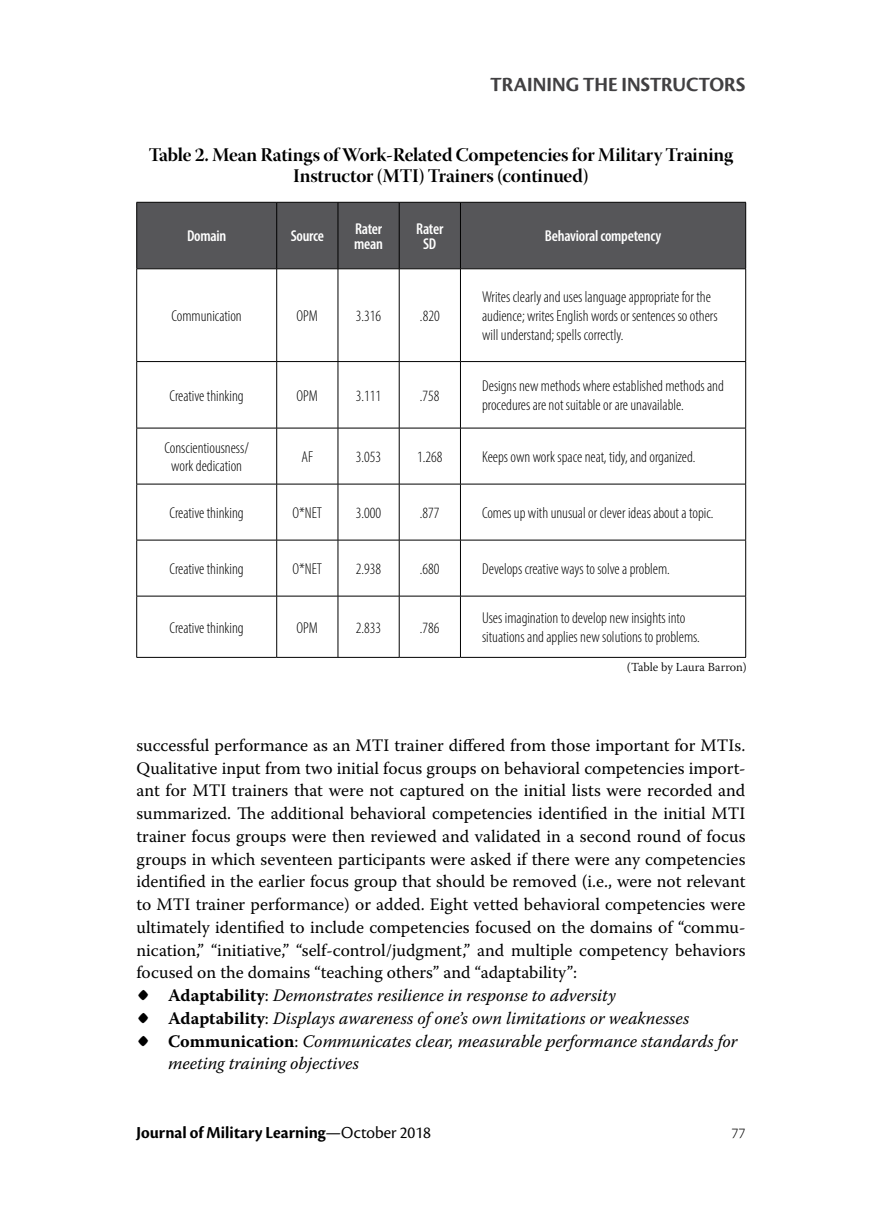
<style>
.page{position:relative;width:882px;height:1206px;background:#fff}
.page>*{position:absolute;margin:0;border:0;box-sizing:border-box;transform-origin:0 0}
.t1{font:21px "Cronos Pro Bold Disp";letter-spacing:.005em;color:#414042}
.t2{font:19.25px/21px "Warnock Pro Bold Disp";letter-spacing:-.01em;color:#000;text-align:center}
.t3{font:17.5px/22.8px "Warnock Pro";color:#000;text-align:justify}
.t4{font:italic 17.5px/22.8px "Warnock Pro";color:#000}
.t5{font:17.5px "Cronos Pro Bold Disp";color:#000}
.t6{font:300 condensed 15.75px/18.9px "Myriad Pro";color:#000}
.t7{font:600 condensed 15.75px/15.8px "Myriad Pro";letter-spacing:-.015em;color:#fff}
.t8{font:300 15.75px "Cronos Pro";color:#000}
.t9{font:300 12.25px "Warnock Pro";color:#000}
.s1{font-weight:700;font-style:normal;font-size:30.62px}
.s2{font-weight:700;font-style:normal}
.s3{font-style:normal}
.s4{font-family:"Cronos Pro Disp"}
</style>
<div class="page">
<div style="left:137px;top:203px;width:608px;height:65px;background:#565659"></div>
<svg style="left:137px;top:269px;width:608px;height:388px"></svg>
<hr style="left:136px;top:202px;width:141px;height:1px;background:#000">
<hr style="left:136px;top:202px;width:1px;height:67px;background:#000">
<hr style="left:277px;top:202px;width:61px;height:1px;background:#000">
<hr style="left:276px;top:202px;width:1px;height:67px;background:#000">
<hr style="left:338px;top:202px;width:61px;height:1px;background:#000">
<hr style="left:338px;top:202px;width:1px;height:67px;background:#000">
<hr style="left:399px;top:202px;width:61px;height:1px;background:#000">
<hr style="left:399px;top:202px;width:1px;height:67px;background:#000">
<hr style="left:460px;top:202px;width:286px;height:1px;background:#000">
<hr style="left:460px;top:202px;width:1px;height:67px;background:#000">
<hr style="left:745px;top:202px;width:1px;height:67px;background:#000">
<hr style="left:136px;top:268px;width:141px;height:1px;background:#000">
<hr style="left:136px;top:269px;width:1px;height:92px;background:#000">
<hr style="left:277px;top:268px;width:61px;height:1px;background:#000">
<hr style="left:276px;top:269px;width:1px;height:92px;background:#000">
<hr style="left:338px;top:268px;width:61px;height:1px;background:#000">
<hr style="left:338px;top:269px;width:1px;height:92px;background:#000">
<hr style="left:399px;top:268px;width:61px;height:1px;background:#000">
<hr style="left:399px;top:269px;width:1px;height:92px;background:#000">
<hr style="left:460px;top:268px;width:286px;height:1px;background:#000">
<hr style="left:460px;top:269px;width:1px;height:92px;background:#000">
<hr style="left:745px;top:269px;width:1px;height:92px;background:#000">
<hr style="left:136px;top:361px;width:141px;height:1px;background:#000">
<hr style="left:136px;top:362px;width:1px;height:66px;background:#000">
<hr style="left:277px;top:361px;width:61px;height:1px;background:#000">
<hr style="left:276px;top:362px;width:1px;height:66px;background:#000">
<hr style="left:338px;top:361px;width:61px;height:1px;background:#000">
<hr style="left:338px;top:362px;width:1px;height:66px;background:#000">
<hr style="left:399px;top:361px;width:61px;height:1px;background:#000">
<hr style="left:399px;top:362px;width:1px;height:66px;background:#000">
<hr style="left:460px;top:361px;width:286px;height:1px;background:#000">
<hr style="left:460px;top:362px;width:1px;height:66px;background:#000">
<hr style="left:745px;top:362px;width:1px;height:66px;background:#000">
<hr style="left:136px;top:428px;width:141px;height:1px;background:#000">
<hr style="left:136px;top:428px;width:1px;height:56px;background:#000">
<hr style="left:277px;top:428px;width:61px;height:1px;background:#000">
<hr style="left:276px;top:428px;width:1px;height:56px;background:#000">
<hr style="left:338px;top:428px;width:61px;height:1px;background:#000">
<hr style="left:338px;top:428px;width:1px;height:56px;background:#000">
<hr style="left:399px;top:428px;width:61px;height:1px;background:#000">
<hr style="left:399px;top:428px;width:1px;height:56px;background:#000">
<hr style="left:460px;top:428px;width:286px;height:1px;background:#000">
<hr style="left:460px;top:428px;width:1px;height:56px;background:#000">
<hr style="left:745px;top:428px;width:1px;height:56px;background:#000">
<hr style="left:136px;top:484px;width:141px;height:1px;background:#000">
<hr style="left:136px;top:484px;width:1px;height:56px;background:#000">
<hr style="left:277px;top:484px;width:61px;height:1px;background:#000">
<hr style="left:276px;top:484px;width:1px;height:56px;background:#000">
<hr style="left:338px;top:484px;width:61px;height:1px;background:#000">
<hr style="left:338px;top:484px;width:1px;height:56px;background:#000">
<hr style="left:399px;top:484px;width:61px;height:1px;background:#000">
<hr style="left:399px;top:484px;width:1px;height:56px;background:#000">
<hr style="left:460px;top:484px;width:286px;height:1px;background:#000">
<hr style="left:460px;top:484px;width:1px;height:56px;background:#000">
<hr style="left:745px;top:484px;width:1px;height:56px;background:#000">
<hr style="left:136px;top:540px;width:141px;height:1px;background:#000">
<hr style="left:136px;top:540px;width:1px;height:56px;background:#000">
<hr style="left:277px;top:540px;width:61px;height:1px;background:#000">
<hr style="left:276px;top:540px;width:1px;height:56px;background:#000">
<hr style="left:338px;top:540px;width:61px;height:1px;background:#000">
<hr style="left:338px;top:540px;width:1px;height:56px;background:#000">
<hr style="left:399px;top:540px;width:61px;height:1px;background:#000">
<hr style="left:399px;top:540px;width:1px;height:56px;background:#000">
<hr style="left:460px;top:540px;width:286px;height:1px;background:#000">
<hr style="left:460px;top:540px;width:1px;height:56px;background:#000">
<hr style="left:745px;top:540px;width:1px;height:56px;background:#000">
<hr style="left:136px;top:596px;width:141px;height:1px;background:#000">
<hr style="left:136px;top:596px;width:1px;height:61px;background:#000">
<hr style="left:277px;top:596px;width:61px;height:1px;background:#000">
<hr style="left:276px;top:596px;width:1px;height:61px;background:#000">
<hr style="left:338px;top:596px;width:61px;height:1px;background:#000">
<hr style="left:338px;top:596px;width:1px;height:61px;background:#000">
<hr style="left:399px;top:596px;width:61px;height:1px;background:#000">
<hr style="left:399px;top:596px;width:1px;height:61px;background:#000">
<hr style="left:460px;top:596px;width:286px;height:1px;background:#000">
<hr style="left:460px;top:596px;width:1px;height:61px;background:#000">
<hr style="left:745px;top:596px;width:1px;height:61px;background:#000">
<hr style="left:136px;top:657px;width:141px;height:1px;background:#000">
<hr style="left:277px;top:657px;width:61px;height:1px;background:#000">
<hr style="left:338px;top:657px;width:61px;height:1px;background:#000">
<hr style="left:399px;top:657px;width:61px;height:1px;background:#000">
<hr style="left:460px;top:657px;width:286px;height:1px;background:#000">
<p class="t1" style="left:490px;top:72px;width:257px">TRAINING THE INSTRUCTORS</p>
<p class="t2" style="left:149px;top:144px;width:586px">Table 2. Mean Ratings of Work-Related Competencies for Military Training<br>Instructor (MTI) Trainers (continued)</p>
<p class="t7" style="left:187px;top:228px;width:41px">Domain</p>
<p class="t7" style="left:291px;top:228px;width:35px">Source</p>
<p class="t7" style="left:354px;top:220px;width:30px">Rater mean</p>
<p class="t7" style="left:416px;top:220px;width:29px;text-align:center">Rater<br>SD</p>
<p class="t7" style="left:545px;top:228px;width:118px">Behavioral competency</p>
<p class="t6" style="left:172px;top:306px;width:72px">Communication</p>
<p class="t6" style="left:297px;top:306px;width:23px">OPM</p>
<p class="t6" style="left:356px;top:306px;width:27px">3.316</p>
<p class="t6" style="left:420px;top:306px;width:21px">.820</p>
<p class="t6" style="left:482px;top:287px;width:237px">Writes clearly and uses language appropriate for the audience; writes English words or sentences so others will understand; spells correctly.</p>
<p class="t6" style="left:170px;top:386px;width:76px">Creative thinking</p>
<p class="t6" style="left:297px;top:386px;width:23px">OPM</p>
<p class="t6" style="left:356px;top:386px;width:27px">3.111</p>
<p class="t6" style="left:420px;top:386px;width:21px">.758</p>
<p class="t6" style="left:482px;top:376px;width:243px">Designs new methods where established methods and procedures are not suitable or are unavailable.</p>
<p class="t6" style="left:165px;top:438px;width:86px;text-align:center">Conscientiousness/ work dedication</p>
<p class="t6" style="left:302px;top:447px;width:13px">AF</p>
<p class="t6" style="left:356px;top:447px;width:27px">3.053</p>
<p class="t6" style="left:417px;top:447px;width:27px">1.268</p>
<p class="t6" style="left:482px;top:447px;width:215px">Keeps own work space neat, tidy, and organized.</p>
<p class="t6" style="left:170px;top:503px;width:76px">Creative thinking</p>
<p class="t6" style="left:292px;top:503px;width:31px">O*NET</p>
<p class="t6" style="left:356px;top:503px;width:27px">3.000</p>
<p class="t6" style="left:420px;top:503px;width:21px">.877</p>
<p class="t6" style="left:482px;top:503px;width:233px">Comes up with unusual or clever ideas about a topic.</p>
<p class="t6" style="left:170px;top:559px;width:76px">Creative thinking</p>
<p class="t6" style="left:292px;top:559px;width:31px">O*NET</p>
<p class="t6" style="left:356px;top:559px;width:27px">2.938</p>
<p class="t6" style="left:420px;top:559px;width:21px">.680</p>
<p class="t6" style="left:482px;top:559px;width:189px">Develops creative ways to solve a problem.</p>
<p class="t6" style="left:170px;top:618px;width:76px">Creative thinking</p>
<p class="t6" style="left:297px;top:618px;width:23px">OPM</p>
<p class="t6" style="left:356px;top:618px;width:27px">2.833</p>
<p class="t6" style="left:420px;top:618px;width:21px">.786</p>
<p class="t6" style="left:482px;top:608px;width:219px">Uses imagination to develop new insights into situations and applies new solutions to problems.</p>
<p class="t9" style="left:627px;top:659px;width:121px">(Table by Laura Barron)</p>
<p class="t3" style="left:136px;top:733px;width:611px">successful performance as an MTI trainer differed from those important for MTIs.<br>Qualitative input from two initial focus groups on behavioral competencies import&shy;ant for MTI trainers that were not captured on the initial lists were recorded and summarized. The additional behavioral competencies identified in the initial MTI trainer focus groups were then reviewed and validated in a second round of focus groups in which seventeen participants were asked if there were any competencies identified in the earlier focus group that should be removed (i.e., were not relevant to MTI trainer performance) or added. Eight vetted behavioral competencies were ultimately identified to include competencies focused on the domains of “commu&shy;nication,” “initiative,” “self-control/judgment,” and multiple competency behaviors focused on the domains “teaching others” and “adaptability”:</p>
<p class="t4" style="left:136px;top:984px;width:481px"><span class="s1">•</span> <span class="s2">Adaptability</span><span class="s3">:</span> Demonstrates resilience in response to adversity</p>
<p class="t4" style="left:136px;top:1006px;width:554px"><span class="s1">•</span> <span class="s2">Adaptability</span><span class="s3">:</span> Displays awareness of one’s own limitations or weaknesses</p>
<p class="t4" style="left:168px;top:1029px;width:571px;text-indent:-32px"><span class="s1">•</span> <span class="s2">Communication</span><span class="s3">:</span> Communicates clear, measurable performance standards for meeting training objectives</p>
<p class="t5" style="left:136px;top:1122px;width:296px">Journal of Military Learning<span class="s4">—October 2018</span></p>
<p class="t8" style="left:732px;top:1124px;width:15px">77</p>
</div>
